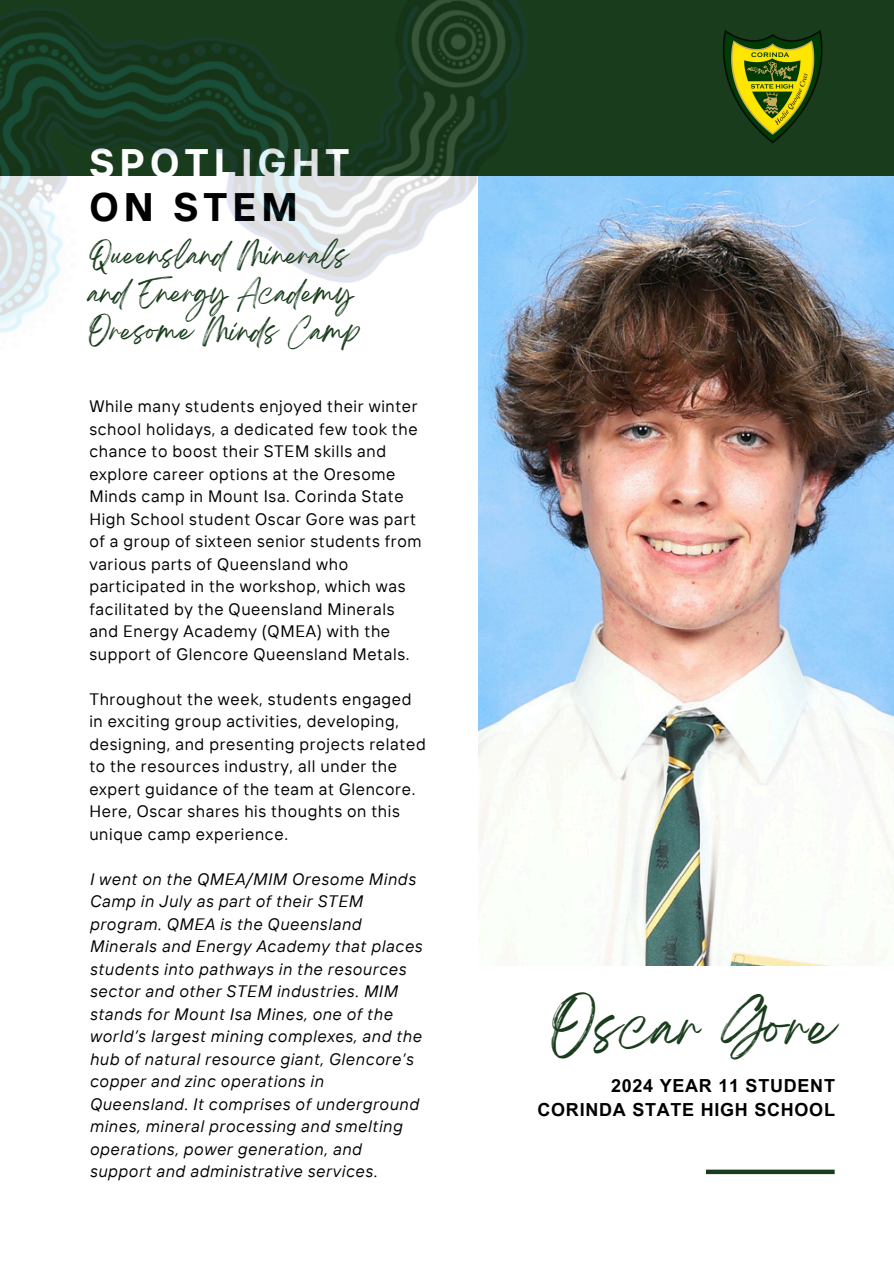
<style>
.page{position:relative;width:894px;height:1264px;background:#fff}
.page>*{position:absolute;margin:0;border:0;box-sizing:border-box;transform-origin:0 0}
.t1{font:48px "Breathing";letter-spacing:.01em;color:#193c1c}
.t2{font:700 39.75px/43.8px "TT Interphases";letter-spacing:.13em;color:#fefefe}
.t3{font:24px/38.2px "Breathing";letter-spacing:.01em;color:#193c1c}
.t4{font:700 18px/24.8px "Arial MT Pro";letter-spacing:.04em;color:#000001;text-align:right}
.t5{font:16.5px/22.5px "TT Interphases";letter-spacing:.04em;color:#000001}
.t6{font:italic 16.5px/22.5px "TT Interphases";letter-spacing:.04em;color:#000001}
.s1{color:#000001}
</style>
<div class="page">
<div style="left:0;top:0;width:893px;height:176px;background:#193c1c"></div>
<img style="left:478px;top:176px;width:415px;height:789px">
<img style="left:723px;top:30px;width:100px;height:114px">
<img style="left:0;top:0;width:642px;height:638px">
<div style="left:705px;top:1169px;width:129px;height:5px;background:#193c1c"></div>
<h3 class="t2" style="left:89px;top:140px;width:261px">SPOTLIGHT<br><span class="s1">ON STEM</span></h3>
<h1 class="t3" style="left:89px;top:242px;width:272px">Queensland Minerals and Energy Academy<br>Oresome Minds Camp</h1>
<p class="t5" style="left:89px;top:394px;width:334px">While many students enjoyed their winter school holidays, a dedicated few took the chance to boost their STEM skills and explore career options at the Oresome Minds camp in Mount Isa. Corinda State High School student Oscar Gore was part of a group of sixteen senior students from various parts of Queensland who participated in the workshop, which was facilitated by the Queensland Minerals and Energy Academy (QMEA) with the support of Glencore Queensland Metals.</p>
<h2 class="t5" style="left:89px;top:687px;width:338px">Throughout the week, students engaged in exciting group activities, developing, designing, and presenting projects related to the resources industry, all under the expert guidance of the team at Glencore.<br>Here, Oscar shares his thoughts on this unique camp experience.</h2>
<p class="t6" style="left:89px;top:867px;width:334px">I went on the QMEA/MIM Oresome Minds Camp in July as part of their STEM program. QMEA is the Queensland Minerals and Energy Academy that places students into pathways in the resources sector and other STEM industries. MIM stands for Mount Isa Mines, one of the world’s largest mining complexes, and the hub of natural resource giant, Glencore’s copper and zinc operations in Queensland. It comprises of underground mines, mineral processing and smelting operations, power generation, and support and administrative services.</p>
<p class="t1" style="left:552px;top:1012px;width:283px">Oscar Gore</p>
<p class="t4" style="left:537px;top:1075px;width:299px">2024 YEAR 11 STUDENT<br>CORINDA STATE HIGH SCHOOL</p>
</div>
